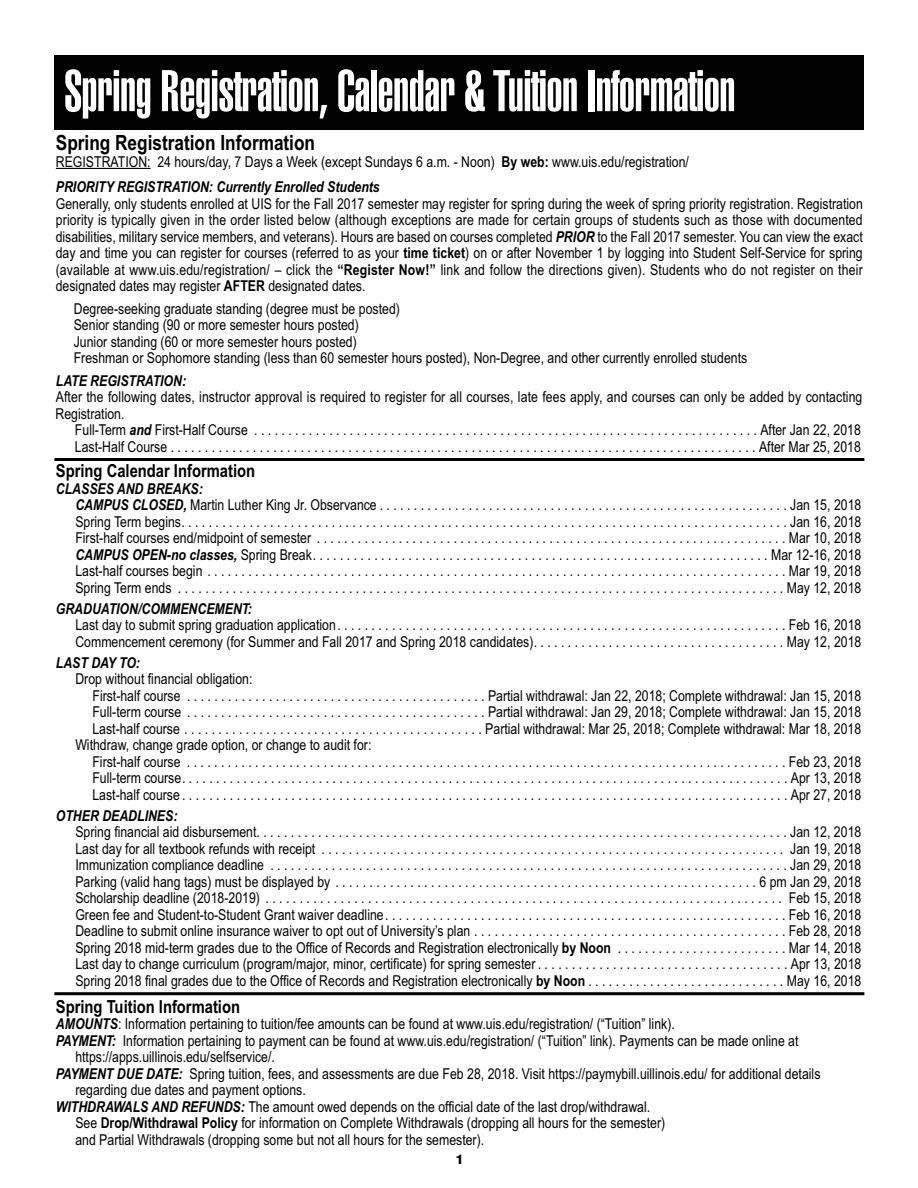
<style>
.page{position:relative;width:918px;height:1188px;background:#fff}
.page>*{position:absolute;margin:0;border:0;box-sizing:border-box;transform-origin:0 0}
.t1{font:900 extra-condensed 57px "Swiss 911 BT";letter-spacing:-.005em;color:#fff}
.t2{font:700 21px "Arial Narrow";color:#000}
.t3{font:700 18px "Arial Narrow";color:#000}
.t4{font:15px/16.5px "Arial Narrow";color:#000}
.t5{font:italic 700 15px "Arial Narrow";color:#000}
.t6{font:800 13.5px "Swiss 721 BT";color:#000}
.s1{font-weight:700}
.s2{font-weight:700;font-style:italic}
</style>
<div class="page">
<hr style="left:56px;top:168px;width:95px;height:1px;background:#000">
<hr style="left:54px;top:458px;width:810px;height:3px;background:#000">
<hr style="left:54px;top:992px;width:810px;height:3px;background:#000">
<div style="left:54px;top:55px;width:810px;height:75px;background:#000"></div>
<h1 class="t1" style="left:64px;top:60px;width:672px">Spring Registration, Calendar &amp; Tuition Information</h1>
<h2 class="t2" style="left:56px;top:131px;width:261px">Spring Registration Information</h2>
<p class="t4" style="left:56px;top:148px;width:635px;line-height:25.5px">REGISTRATION: 24 hours/day, 7 Days a Week (except Sundays 6 a.m. - Noon) <span class="s1">By web:</span> www.uis.edu/registration/<br><span class="s2">PRIORITY REGISTRATION: Currently Enrolled Students</span></p>
<p class="t4" style="left:56px;top:195px;width:809px;text-align:justify">Generally, only students enrolled at UIS for the Fall 2017 semester may register for spring during the week of spring priority registration. Registration priority is typically given in the order listed below (although exceptions are made for certain groups of students such as those with documented disabilities, military service members, and veterans). Hours are based on courses completed <span class="s2">PRIOR</span> to the Fall 2017 semester. You can view the exact day and time you can register for courses (referred to as your <span class="s1">time ticket</span>) on or after November 1 by logging into Student Self-Service for spring (available at www.uis.edu/registration/ – click the <span class="s1">“Register Now!”</span> link and follow the directions given). Students who do not register on their designated dates may register <span class="s1">AFTER</span> designated dates.</p>
<p class="t4" style="left:74px;top:300px;width:675px">Degree-seeking graduate standing (degree must be posted)<br>Senior standing (90 or more semester hours posted)<br>Junior standing (60 or more semester hours posted)<br>Freshman or Sophomore standing (less than 60 semester hours posted), Non-Degree, and other currently enrolled students</p>
<p class="t5" style="left:56px;top:372px;width:132px">LATE REGISTRATION:</p>
<p class="t4" style="left:55px;top:388px;width:809px">After the following dates, instructor approval is required to register for all courses, late fees apply, and courses can only be added by contacting<br>Registration.</p>
<p class="t4" style="left:75px;top:421px;width:788px">Full-Term <span class="s2">and</span> First-Half Course . . . . . . . . . . . . . . . . . . . . . . . . . . . . . . . . . . . . . . . . . . . . . . . . . . . . . . . . . . . . . . . . . . . . . . . . . . After Jan 22, 2018<br>Last-Half Course . . . . . . . . . . . . . . . . . . . . . . . . . . . . . . . . . . . . . . . . . . . . . . . . . . . . . . . . . . . . . . . . . . . . . . . . . . . . . . . . . . . . . . After Mar 25, 2018</p>
<p class="t3" style="left:56px;top:460px;width:201px">Spring Calendar Information</p>
<p class="t4" style="left:75px;top:480px;width:788px;text-indent:-19px"><span class="s2">CLASSES AND BREAKS:<br>CAMPUS CLOSED,</span> Martin Luther King Jr. Observance . . . . . . . . . . . . . . . . . . . . . . . . . . . . . . . . . . . . . . . . . . . . . . . . . . . . . . . . . . . . Jan 15, 2018<br>Spring Term begins. . . . . . . . . . . . . . . . . . . . . . . . . . . . . . . . . . . . . . . . . . . . . . . . . . . . . . . . . . . . . . . . . . . . . . . . . . . . . . . . . . . . . . . . . Jan 16, 2018<br>First-half courses end/midpoint of semester . . . . . . . . . . . . . . . . . . . . . . . . . . . . . . . . . . . . . . . . . . . . . . . . . . . . . . . . . . . . . . . . . . . . . Mar 10, 2018<br><span class="s2">CAMPUS OPEN-no classes,</span> Spring Break. . . . . . . . . . . . . . . . . . . . . . . . . . . . . . . . . . . . . . . . . . . . . . . . . . . . . . . . . . . . . . . . . . . Mar 12-16, 2018<br>Last-half courses begin . . . . . . . . . . . . . . . . . . . . . . . . . . . . . . . . . . . . . . . . . . . . . . . . . . . . . . . . . . . . . . . . . . . . . . . . . . . . . . . . . . . . . Mar 19, 2018<br>Spring Term ends . . . . . . . . . . . . . . . . . . . . . . . . . . . . . . . . . . . . . . . . . . . . . . . . . . . . . . . . . . . . . . . . . . . . . . . . . . . . . . . . . . . . . . . . . May 12, 2018</p>
<p class="t5" style="left:56px;top:600px;width:198px">GRADUATION/COMMENCEMENT:</p>
<p class="t4" style="left:75px;top:616px;width:788px">Last day to submit spring graduation application. . . . . . . . . . . . . . . . . . . . . . . . . . . . . . . . . . . . . . . . . . . . . . . . . . . . . . . . . . . . . . . . . . Feb 16, 2018<br>Commencement ceremony (for Summer and Fall 2017 and Spring 2018 candidates). . . . . . . . . . . . . . . . . . . . . . . . . . . . . . . . . . . . . May 12, 2018</p>
<p class="t5" style="left:56px;top:654px;width:86px">LAST DAY TO:</p>
<p class="t4" style="left:75px;top:670px;width:179px">Drop without financial obligation:</p>
<p class="t4" style="left:92px;top:687px;width:770px">First-half course . . . . . . . . . . . . . . . . . . . . . . . . . . . . . . . . . . . . . . . . . . . . Partial withdrawal: Jan 22, 2018; Complete withdrawal: Jan 15, 2018</p>
<p class="t4" style="left:92px;top:703px;width:770px">Full-term course . . . . . . . . . . . . . . . . . . . . . . . . . . . . . . . . . . . . . . . . . . . . Partial withdrawal: Jan 29, 2018; Complete withdrawal: Jan 15, 2018</p>
<p class="t4" style="left:92px;top:720px;width:770px">Last-half course . . . . . . . . . . . . . . . . . . . . . . . . . . . . . . . . . . . . . . . . . . . . Partial withdrawal: Mar 25, 2018; Complete withdrawal: Mar 18, 2018</p>
<p class="t4" style="left:75px;top:736px;width:298px">Withdraw, change grade option, or change to audit for:</p>
<p class="t4" style="left:92px;top:753px;width:770px">First-half course . . . . . . . . . . . . . . . . . . . . . . . . . . . . . . . . . . . . . . . . . . . . . . . . . . . . . . . . . . . . . . . . . . . . . . . . . . . . . . . . . . . . . . . . Feb 23, 2018</p>
<p class="t4" style="left:92px;top:769px;width:770px">Full-term course. . . . . . . . . . . . . . . . . . . . . . . . . . . . . . . . . . . . . . . . . . . . . . . . . . . . . . . . . . . . . . . . . . . . . . . . . . . . . . . . . . . . . . . . . Apr 13, 2018</p>
<p class="t4" style="left:92px;top:786px;width:770px">Last-half course . . . . . . . . . . . . . . . . . . . . . . . . . . . . . . . . . . . . . . . . . . . . . . . . . . . . . . . . . . . . . . . . . . . . . . . . . . . . . . . . . . . . . . . . . Apr 27, 2018</p>
<p class="t5" style="left:56px;top:807px;width:123px">OTHER DEADLINES:</p>
<p class="t4" style="left:75px;top:823px;width:788px;text-align:justify">Spring financial aid disbursement. . . . . . . . . . . . . . . . . . . . . . . . . . . . . . . . . . . . . . . . . . . . . . . . . . . . . . . . . . . . . . . . . . . . . . . . . . . . . . Jan 12, 2018<br>Last day for all textbook refunds with receipt . . . . . . . . . . . . . . . . . . . . . . . . . . . . . . . . . . . . . . . . . . . . . . . . . . . . . . . . . . . . . . . . . . . . Jan 19, 2018<br>Immunization compliance deadline . . . . . . . . . . . . . . . . . . . . . . . . . . . . . . . . . . . . . . . . . . . . . . . . . . . . . . . . . . . . . . . . . . . . . . . . . . . . Jan 29, 2018<br>Parking (valid hang tags) must be displayed by . . . . . . . . . . . . . . . . . . . . . . . . . . . . . . . . . . . . . . . . . . . . . . . . . . . . . . . . . . . . . . 6 pm Jan 29, 2018<br>Scholarship deadline (2018-2019) . . . . . . . . . . . . . . . . . . . . . . . . . . . . . . . . . . . . . . . . . . . . . . . . . . . . . . . . . . . . . . . . . . . . . . . . . . . . Feb 15, 2018<br>Green fee and Student-to-Student Grant waiver deadline. . . . . . . . . . . . . . . . . . . . . . . . . . . . . . . . . . . . . . . . . . . . . . . . . . . . . . . . . . . Feb 16, 2018<br>Deadline to submit online insurance waiver to opt out of University’s plan . . . . . . . . . . . . . . . . . . . . . . . . . . . . . . . . . . . . . . . . . . . . . . Feb 28, 2018<br>Spring 2018 mid-term grades due to the Office of Records and Registration electronically <span class="s1">by Noon</span> . . . . . . . . . . . . . . . . . . . . . . . . . Mar 14, 2018<br>Last day to change curriculum (program/major, minor, certificate) for spring semester . . . . . . . . . . . . . . . . . . . . . . . . . . . . . . . . . . . . . Apr 13, 2018<br>Spring 2018 final grades due to the Office of Records and Registration electronically <span class="s1">by Noon</span> . . . . . . . . . . . . . . . . . . . . . . . . . . . . . May 16, 2018</p>
<p class="t3" style="left:56px;top:996px;width:186px">Spring Tuition Information</p>
<p class="t4" style="left:56px;top:1015px;width:620px"><span class="s2">AMOUNTS</span>: Information pertaining to tuition/fee amounts can be found at www.uis.edu/registration/ (“Tuition” link).</p>
<p class="t4" style="left:56px;top:1032px;width:744px"><span class="s2">PAYMENT:</span> Information pertaining to payment can be found at www.uis.edu/registration/ (“Tuition” link). Payments can be made online at</p>
<p class="t4" style="left:75px;top:1048px;width:201px">https://apps.uillinois.edu/selfservice/.</p>
<p class="t4" style="left:56px;top:1065px;width:766px"><span class="s2">PAYMENT DUE DATE:</span> Spring tuition, fees, and assessments are due Feb 28, 2018. Visit https://paymybill.uillinois.edu/ for additional details</p>
<p class="t4" style="left:75px;top:1081px;width:232px">regarding due dates and payment options.</p>
<p class="t4" style="left:56px;top:1098px;width:596px"><span class="s2">WITHDRAWALS AND REFUNDS:</span> The amount owed depends on the official date of the last drop/withdrawal.</p>
<p class="t4" style="left:75px;top:1114px;width:591px">See <span class="s1">Drop/Withdrawal Policy</span> for information on Complete Withdrawals (dropping all hours for the semester)</p>
<p class="t4" style="left:75px;top:1131px;width:410px">and Partial Withdrawals (dropping some but not all hours for the semester).</p>
<p class="t6" style="left:455px;top:1151px;width:9px">1</p>
</div>
